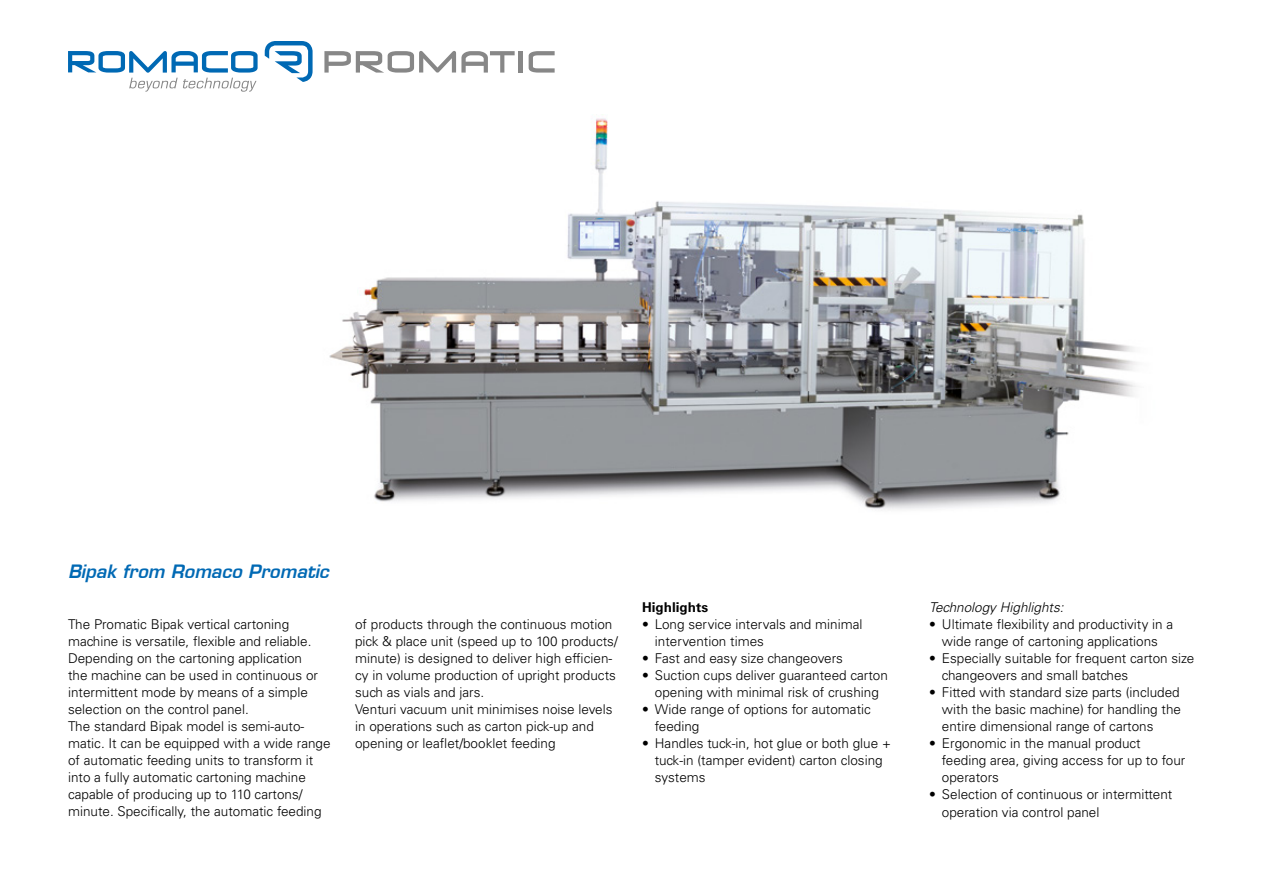
<style>
.page{position:relative;width:1263px;height:893px;background:#fff}
.page>*{position:absolute;margin:0;border:0;box-sizing:border-box;transform-origin:0 0}
.t1{font:italic 600 18px "Eurostile LT";color:#0069b4}
.t2{font:300 13.5px/17px "Univers LT Std";color:#000}
.t3{font:italic 300 13.5px "Univers LT Std";color:#000}
.t4{font:700 13.5px "Univers LT Std";color:#000}
</style>
<div class="page">
<img style="left:329px;top:51px;width:808px;height:459px">
<svg style="left:265px;top:41px;width:48px;height:41px"></svg>
<hr style="left:519px;top:51px;width:4px;height:22px;background:#878787">
<svg style="left:529px;top:51px;width:26px;height:22px"></svg>
<svg style="left:324px;top:51px;width:191px;height:22px"></svg>
<svg style="left:68px;top:51px;width:190px;height:41px"></svg>
<h1 class="t1" style="left:68px;top:560px;width:262px">Bipak from Romaco Promatic</h1>
<p class="t2" style="left:68px;top:616px;width:264px">The Promatic Bipak vertical cartoning machine is versatile, flexible and reliable.<br>Depending on the cartoning application<br>the machine can be used in continuous or intermittent mode by means of a simple selection on the control panel.<br>The standard Bipak model is semi-auto&shy;matic. It can be equipped with a wide range of automatic feeding units to transform it into a fully automatic cartoning machine capable of producing up to 110 cartons/ minute. Specifically, the automatic feeding</p>
<p class="t2" style="left:355px;top:616px;width:264px">of products through the continuous motion pick &amp; place unit (speed up to 100 products/ minute) is designed to deliver high efficien&shy;cy in volume production of upright products such as vials and jars.<br>Venturi vacuum unit minimises noise levels in operations such as carton pick-up and opening or leaflet/booklet feeding</p>
<p class="t4" style="left:642px;top:600px;width:68px">Highlights</p>
<p class="t2" style="left:655px;top:616px;width:209px;text-indent:-13px">• Long service intervals and minimal intervention times</p>
<p class="t2" style="left:642px;top:650px;width:202px">• Fast and easy size changeovers</p>
<p class="t2" style="left:642px;top:667px;width:247px;text-align:center">• Suction cups deliver guaranteed carton opening with minimal risk of crushing</p>
<p class="t2" style="left:655px;top:701px;width:218px;text-indent:-13px">• Wide range of options for automatic feeding</p>
<p class="t2" style="left:655px;top:735px;width:237px;text-indent:-13px">• Handles tuck-in, hot glue or both glue + tuck-in (tamper evident) carton closing systems</p>
<p class="t3" style="left:929px;top:599px;width:136px">Technology Highlights:</p>
<p class="t2" style="left:929px;top:616px;width:246px;text-align:center">• Ultimate flexibility and productivity in a wide range of cartoning applications</p>
<p class="t2" style="left:942px;top:650px;width:254px;text-indent:-13px">• Especially suitable for frequent carton size changeovers and small batches</p>
<p class="t2" style="left:942px;top:684px;width:241px;text-align:justify;text-indent:-13px">• Fitted with standard size parts (included with the basic machine) for handling the entire dimensional range of cartons</p>
<p class="t2" style="left:942px;top:735px;width:245px;text-indent:-13px">• Ergonomic in the manual product feeding area, giving access for up to four operators</p>
<p class="t2" style="left:942px;top:786px;width:232px;text-indent:-13px">• Selection of continuous or intermittent operation via control panel</p>
</div>
